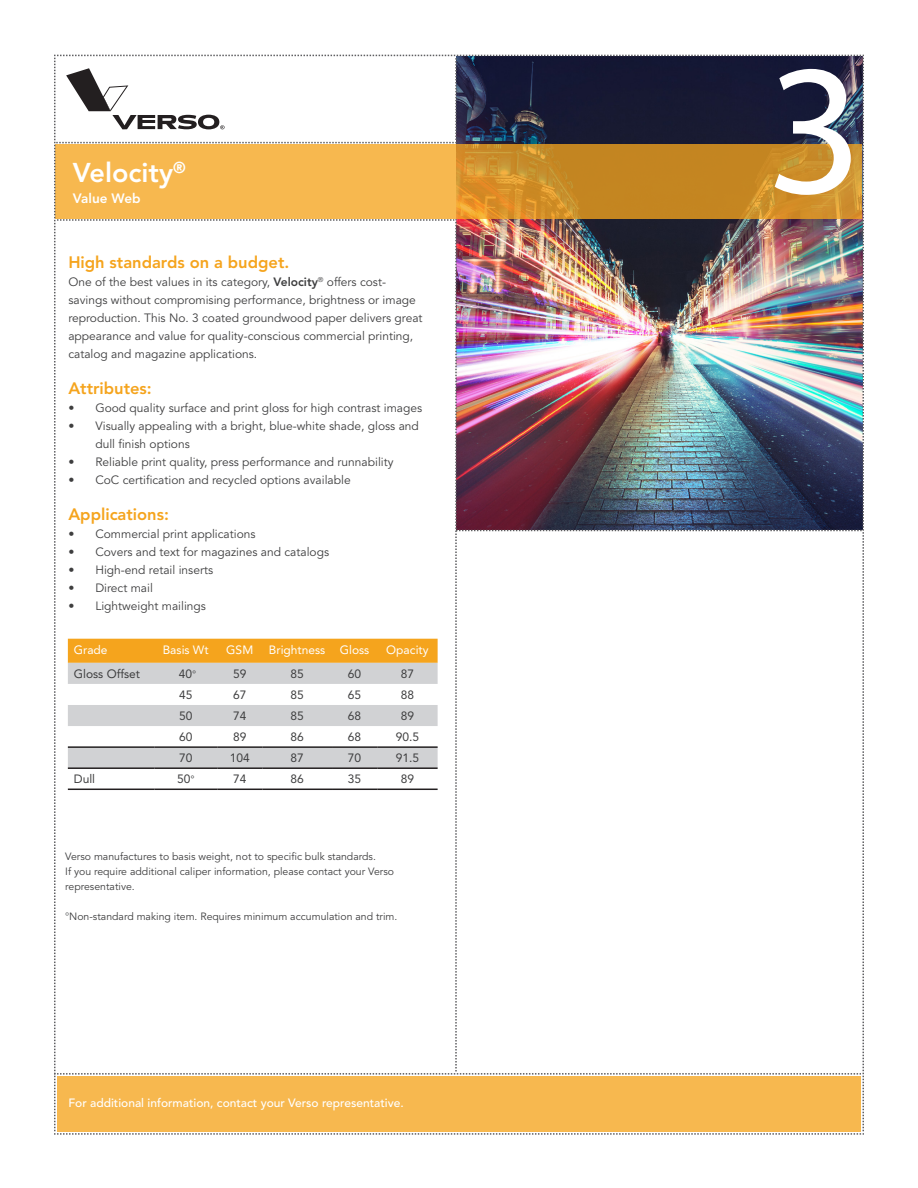
<style>
.page{position:relative;width:918px;height:1188px;background:#fff}
.page>*{position:absolute;margin:0;border:0;box-sizing:border-box;transform-origin:0 0}
.t1{font:187.5px "Myriad Pro";color:#fff}
.t2{font:800 27px "Avenir LT Std";color:#fff}
.t3{font:800 16.5px "Avenir LT Std";color:#f5a41d}
.t4{font:800 13.5px "Avenir LT Std";color:#fff}
.t5{font:12px/18px "Avenir LT Std";color:#3e3e3f}
.t6{font:12px "Avenir LT Std";color:#3e3e3f}
.t7{font:500 12px "Avenir LT Std";color:#fff}
.t8{font:12px "Avenir LT Std";color:#fff}
.t9{font:10.5px/15px "Avenir LT Std";color:#3e3e3f}
.s1{font-weight:800}
.s2{font-size:10.5px;color:#545557}
.s3{color:#545557}
</style>
<div class="page">
<img style="left:54px;top:55px;width:810px;height:1080px">
<hr style="left:68px;top:746px;width:86px;height:2px;background:#231f20">
<hr style="left:154px;top:746px;width:63px;height:2px;background:#231f20">
<hr style="left:217px;top:746px;width:45px;height:2px;background:#231f20">
<hr style="left:262px;top:746px;width:70px;height:2px;background:#231f20">
<hr style="left:332px;top:746px;width:45px;height:2px;background:#231f20">
<hr style="left:377px;top:746px;width:61px;height:2px;background:#231f20">
<hr style="left:68px;top:767px;width:86px;height:2px;background:#231f20">
<hr style="left:154px;top:767px;width:63px;height:2px;background:#231f20">
<hr style="left:217px;top:767px;width:45px;height:2px;background:#231f20">
<hr style="left:262px;top:767px;width:70px;height:2px;background:#231f20">
<hr style="left:332px;top:767px;width:45px;height:2px;background:#231f20">
<hr style="left:377px;top:767px;width:61px;height:2px;background:#231f20">
<hr style="left:68px;top:789px;width:86px;height:1px;background:#231f20">
<hr style="left:154px;top:789px;width:63px;height:1px;background:#231f20">
<hr style="left:217px;top:789px;width:45px;height:1px;background:#231f20">
<hr style="left:262px;top:789px;width:70px;height:1px;background:#231f20">
<hr style="left:332px;top:789px;width:45px;height:1px;background:#231f20">
<hr style="left:377px;top:789px;width:61px;height:1px;background:#231f20">
<p class="t2" style="left:73px;top:157px;width:114px">Velocity<sup>®</sup></p>
<p class="t4" style="left:73px;top:190px;width:69px">Value Web</p>
<p class="t3" style="left:68px;top:253px;width:222px">High standards on a budget.</p>
<p class="t5" style="left:68px;top:273px;width:356px">One of the best values in its category, <span class="s1">Velocity</span><sup>®</sup> offers cost&shy;savings without compromising performance, brightness or image reproduction. This No. 3 coated groundwood paper delivers great appearance and value for quality-conscious commercial printing, catalog and magazine applications.</p>
<p class="t3" style="left:68px;top:379px;width:85px">Attributes:</p>
<p class="t5" style="left:68px;top:399px;width:355px">• Good quality surface and print gloss for high contrast images</p>
<p class="t5" style="left:95px;top:417px;width:325px;text-indent:-27px">• Visually appealing with a bright, blue-white shade, gloss and dull finish options</p>
<p class="t5" style="left:68px;top:453px;width:327px">• Reliable print quality, press performance and runnability</p>
<p class="t5" style="left:68px;top:471px;width:284px">• CoC certification and recycled options available</p>
<p class="t3" style="left:68px;top:505px;width:102px">Applications:</p>
<p class="t5" style="left:68px;top:525px;width:189px">• Commercial print applications</p>
<p class="t5" style="left:68px;top:543px;width:262px">• Covers and text for magazines and catalogs</p>
<p class="t5" style="left:68px;top:561px;width:146px">• High-end retail inserts</p>
<p class="t5" style="left:68px;top:579px;width:86px">• Direct mail</p>
<p class="t5" style="left:68px;top:597px;width:139px">• Lightweight mailings</p>
<p class="t8" style="left:74px;top:643px;width:35px">Grade</p>
<p class="t8" style="left:163px;top:643px;width:48px">Basis Wt</p>
<p class="t8" style="left:226px;top:643px;width:28px">GSM</p>
<p class="t8" style="left:269px;top:643px;width:58px">Brightness</p>
<p class="t8" style="left:340px;top:643px;width:31px">Gloss</p>
<p class="t8" style="left:386px;top:643px;width:44px">Opacity</p>
<p class="t6" style="left:74px;top:667px;width:68px">Gloss Offset</p>
<p class="t6" style="left:179px;top:667px;width:19px">40<span class="s2">°</span></p>
<p class="t6" style="left:233px;top:667px;width:15px">59</p>
<p class="t6" style="left:290px;top:667px;width:15px">85</p>
<p class="t6" style="left:348px;top:667px;width:15px">60</p>
<p class="t6" style="left:401px;top:667px;width:15px">87</p>
<p class="t6" style="left:179px;top:688px;width:15px">45</p>
<p class="t6" style="left:233px;top:688px;width:15px">67</p>
<p class="t6" style="left:290px;top:688px;width:15px">85</p>
<p class="t6" style="left:348px;top:688px;width:15px">65</p>
<p class="t6" style="left:401px;top:688px;width:15px">88</p>
<p class="t6" style="left:179px;top:709px;width:15px">50</p>
<p class="t6" style="left:233px;top:709px;width:15px">74</p>
<p class="t6" style="left:290px;top:709px;width:15px">85</p>
<p class="t6" style="left:348px;top:709px;width:15px">68</p>
<p class="t6" style="left:401px;top:709px;width:15px">89</p>
<p class="t6" style="left:179px;top:730px;width:15px">60</p>
<p class="t6" style="left:233px;top:730px;width:15px">89</p>
<p class="t6" style="left:290px;top:730px;width:15px">86</p>
<p class="t6" style="left:348px;top:730px;width:15px">68</p>
<p class="t6" style="left:396px;top:730px;width:25px">90.5</p>
<p class="t6" style="left:179px;top:751px;width:15px">70</p>
<p class="t6" style="left:230px;top:751px;width:22px">104</p>
<p class="t6" style="left:290px;top:751px;width:15px">87</p>
<p class="t6" style="left:348px;top:751px;width:15px">70</p>
<p class="t6" style="left:396px;top:751px;width:25px">91.5</p>
<p class="t6" style="left:74px;top:772px;width:23px">Dull</p>
<p class="t6" style="left:177px;top:772px;width:19px">50<span class="s2">°</span></p>
<p class="t6" style="left:233px;top:772px;width:15px">74</p>
<p class="t6" style="left:290px;top:772px;width:15px">86</p>
<p class="t6" style="left:348px;top:772px;width:15px">35</p>
<p class="t6" style="left:401px;top:772px;width:15px">89</p>
<p class="t9" style="left:65px;top:849px;width:312px">Verso manufactures to basis weight, not to specific bulk standards.</p>
<p class="t9" style="left:65px;top:864px;width:330px">If you require additional caliper information, please contact your Verso representative.</p>
<p class="t9" style="left:65px;top:909px;width:334px"><span class="s3">°</span>Non-standard making item. Requires minimum accumulation and trim.</p>
<p class="t7" style="left:68px;top:1095px;width:337px">For additional information, contact your Verso representative.</p>
<p class="t1" style="left:767px;top:14px;width:98px">3</p>
</div>
